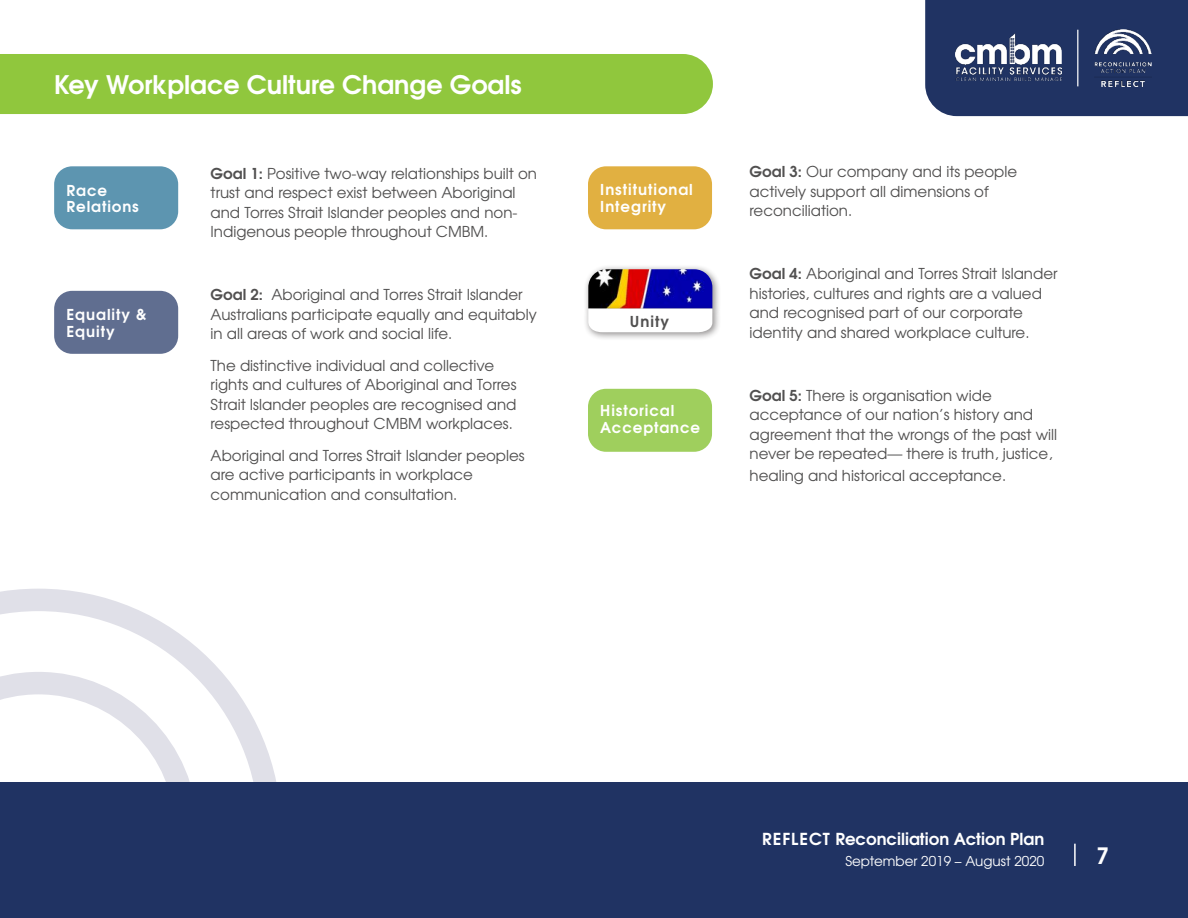
<style>
.page{position:relative;width:1188px;height:918px;background:#fff}
.page>*{position:absolute;margin:0;border:0;box-sizing:border-box;transform-origin:0 0}
.t1{font:700 25.5px "Te X Gyre Adventor";color:#fff}
.t2{font:700 22.5px "Te X Gyre Adventor";color:#fff}
.t3{font:700 16.5px "Te X Gyre Adventor";color:#fff}
.t4{font:15px/19.5px "Te X Gyre Adventor";color:#515050}
.t5{font:700 15px/16.5px "Te X Gyre Adventor";letter-spacing:.06em;color:#fff}
.t6{font:700 15px "Te X Gyre Adventor";letter-spacing:.06em;color:#515050}
.t7{font:13.5px "Te X Gyre Adventor";color:#fff}
.s1{font-weight:700}
</style>
<div class="page">
<svg style="left:0;top:589px;width:276px;height:193px"></svg>
<div style="left:925px;top:0;width:263px;height:116px;background:#203363"></div>
<div style="left:0;top:782px;width:1188px;height:136px;background:#203363"></div>
<img style="left:956px;top:34px;width:105px;height:47px">
<img style="left:1095px;top:30px;width:57px;height:56px">
<hr style="left:1077px;top:30px;width:1px;height:56px;background:#fff">
<hr style="left:1074px;top:844px;width:2px;height:22px;background:#fff">
<div style="left:0;top:54px;width:713px;height:60px;background:#90c73d"></div>
<div style="left:54px;top:166px;width:124px;height:63px;background:#5d95b0;border-radius:18px"></div>
<div style="left:54px;top:291px;width:124px;height:63px;background:#606e90;border-radius:18px"></div>
<div style="left:588px;top:166px;width:124px;height:63px;background:#e1b041;border-radius:18px"></div>
<div style="left:588px;top:389px;width:124px;height:63px;background:#9fcf5d;border-radius:18px"></div>
<div style="left:584px;top:265px;width:137px;height:52px;background:#241f1f;opacity:.48"></div>
<img style="left:588px;top:269px;width:124px;height:35px">
<div style="left:584px;top:304px;width:137px;height:37px;background:#241f1f;opacity:.48"></div>
<svg style="left:588px;top:309px;width:124px;height:23px"></svg>
<h1 class="t1" style="left:54px;top:62px;width:469px">Key Workplace Culture Change Goals</h1>
<p class="t5" style="left:67px;top:180px;width:74px">Race<br>Relations</p>
<p class="t5" style="left:67px;top:305px;width:81px">Equality &amp;<br>Equity</p>
<p class="t4" style="left:211px;top:162px;width:328px"><span class="s1">Goal 1:</span> Positive two-way relationships built on trust and respect exist between Aboriginal and Torres Strait Islander peoples and non-Indigenous people throughout CMBM.</p>
<p class="t4" style="left:211px;top:284px;width:328px"><span class="s1">Goal 2:</span> Aboriginal and Torres Strait Islander<br>Australians participate equally and equitably in all areas of work and social life.</p>
<p class="t4" style="left:211px;top:354px;width:307px">The distinctive individual and collective rights and cultures of Aboriginal and Torres Strait Islander peoples are recognised and respected throughout CMBM workplaces.</p>
<p class="t4" style="left:211px;top:444px;width:316px">Aboriginal and Torres Strait Islander peoples are active participants in workplace communication and consultation.</p>
<p class="t5" style="left:600px;top:180px;width:94px">Institutional<br>Integrity</p>
<p class="t6" style="left:630px;top:308px;width:41px">Unity</p>
<p class="t5" style="left:600px;top:401px;width:101px">Historical<br>Acceptance</p>
<p class="t4" style="left:750px;top:161px;width:269px"><span class="s1">Goal 3:</span> Our company and its people actively support all dimensions of reconciliation.</p>
<p class="t4" style="left:750px;top:263px;width:310px"><span class="s1">Goal 4:</span> Aboriginal and Torres Strait Islander histories, cultures and rights are a valued and recognised part of our corporate identity and shared workplace culture.</p>
<p class="t4" style="left:750px;top:385px;width:309px"><span class="s1">Goal 5:</span> There is organisation wide acceptance of our nation’s history and agreement that the wrongs of the past will never be repeated— there is truth, justice,</p>
<p class="t4" style="left:750px;top:465px;width:258px">healing and historical acceptance.</p>
<p class="t3" style="left:762px;top:824px;width:284px">REFLECT Reconciliation Action Plan</p>
<p class="t7" style="left:845px;top:851px;width:200px">September 2019 – August 2020</p>
<h2 class="t2" style="left:1097px;top:836px;width:14px">7</h2>
</div>
